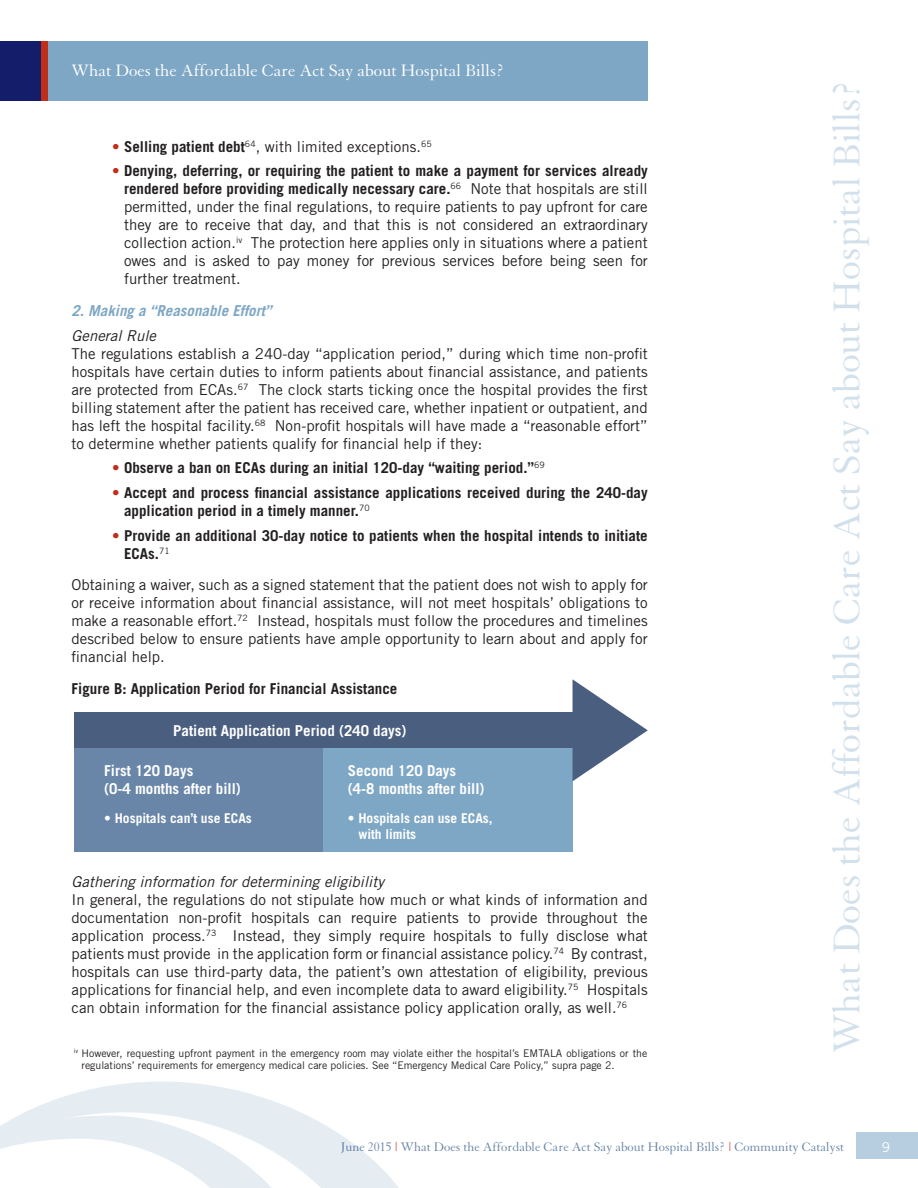
<style>
.page{position:relative;width:918px;height:1188px;background:#fff}
.page>*{position:absolute;margin:0;border:0;box-sizing:border-box;transform-origin:0 0}
.t1{font:40.5px "Granjon";color:#d2e0ec}
.t2{font:18px "Granjon";color:#fff}
.t3{font:15px/18px "Trade Gothic";color:#231f20;text-align:justify}
.t4{font:700 15px/18px "Trade Gothic";color:#231f20}
.t5{font:700 15px/18px "Trade Gothic";color:#fff}
.t6{font:italic 15px "Trade Gothic";color:#231f20}
.t7{font:italic 700 15px "Trade Gothic";color:#7ea7c5}
.t8{font:13.5px "Granjon";color:#6986a8}
.t9{font:700 13.5px/16.2px "Trade Gothic";color:#fff}
.t10{font:13.5px "Trade Gothic";color:#fff}
.t11{font:10.5px "Trade Gothic";color:#231f20}
.s1{color:#c02d19}
.s2{font-weight:700}
.s3{font-weight:400;color:#c02d19}
</style>
<div class="page">
<div style="left:0;top:42px;width:648px;height:59px;background:#7ea7c5"></div>
<div style="left:0;top:42px;width:48px;height:59px;background:#c02d19"></div>
<div style="left:0;top:42px;width:40px;height:59px;background:#131d6a"></div>
<div style="left:857px;top:1133px;width:61px;height:26px;background:#b7cee0"></div>
<svg style="left:18px;top:1081px;width:381px;height:107px;fill:#eaf1f5"></svg>
<svg style="left:0;top:1116px;width:314px;height:72px"></svg>
<div style="left:74px;top:743px;width:249px;height:109px;background:#6986a8"></div>
<div style="left:323px;top:743px;width:250px;height:109px;background:#7ea7c5"></div>
<svg style="left:573px;top:679px;width:75px;height:102px"></svg>
<div style="left:74px;top:713px;width:499px;height:35px;background:#4a5e7f"></div>
<p class="t2" style="left:72px;top:61px;width:434px">What Does the Affordable Care Act Say about Hospital Bills?</p>
<p class="t3" style="left:112px;top:137px;width:321px"><span class="s1">•</span> <span class="s2">Selling patient debt</span><sup>64</sup>, with limited exceptions.<sup>65</sup></p>
<p class="t3" style="left:124px;top:162px;width:525px;text-indent:-12px"><span class="s1">•</span> <span class="s2">Denying, deferring, or requiring the patient to make a payment for services already rendered before providing medically necessary care.</span><sup>66</sup> Note that hospitals are still permitted, under the final regulations, to require patients to pay upfront for care they are to receive that day, and that this is not considered an extraordinary collection action.<sup>iv</sup> The protection here applies only in situations where a patient owes and is asked to pay money for previous services before being seen for further treatment.</p>
<p class="t7" style="left:72px;top:301px;width:202px">2. Making a “Reasonable Effort”</p>
<p class="t6" style="left:72px;top:326px;width:86px">General Rule</p>
<p class="t3" style="left:72px;top:344px;width:578px">The regulations establish a 240-day “application period,” during which time non-profit hospitals have certain duties to inform patients about financial assistance, and patients are protected from ECAs.<sup>67</sup> The clock starts ticking once the hospital provides the first billing statement after the patient has received care, whether inpatient or outpatient, and has left the hospital facility.<sup>68</sup> Non-profit hospitals will have made a “reasonable effort” to determine whether patients qualify for financial help if they:</p>
<p class="t4" style="left:112px;top:459px;width:434px"><span class="s3">•</span> Observe a ban on ECAs during an initial 120-day “waiting period.”<sup>69</sup></p>
<p class="t4" style="left:124px;top:484px;width:525px;text-indent:-12px"><span class="s3">•</span> Accept and process financial assistance applications received during the 240-day application period in a timely manner.<sup>70</sup></p>
<p class="t4" style="left:124px;top:526px;width:525px;text-indent:-12px"><span class="s3">•</span> Provide an additional 30-day notice to patients when the hospital intends to initiate<br>ECAs.<sup>71</sup></p>
<p class="t3" style="left:72px;top:576px;width:578px">Obtaining a waiver, such as a signed statement that the patient does not wish to apply for or receive information about financial assistance, will not meet hospitals’ obligations to make a reasonable effort.<sup>72</sup> Instead, hospitals must follow the procedures and timelines described below to ensure patients have ample opportunity to learn about and apply for financial help.</p>
<p class="t4" style="left:72px;top:679px;width:327px">Figure B: Application Period for Financial Assistance</p>
<p class="t5" style="left:173px;top:722px;width:235px">Patient Application Period (240 days)</p>
<p class="t5" style="left:104px;top:762px;width:138px">First 120 Days<br>(0-4 months after bill)</p>
<p class="t5" style="left:348px;top:762px;width:138px">Second 120 Days (4-8 months after bill)</p>
<p class="t9" style="left:358px;top:809px;width:136px;text-indent:-11px">• Hospitals can use ECAs, with limits</p>
<p class="t9" style="left:104px;top:809px;width:149px">• Hospitals can’t use ECAs</p>
<p class="t6" style="left:72px;top:873px;width:314px">Gathering information for determining eligibility</p>
<p class="t3" style="left:72px;top:891px;width:578px">In general, the regulations do not stipulate how much or what kinds of information and documentation non-profit hospitals can require patients to provide throughout the application process.<sup>73</sup> Instead, they simply require hospitals to fully disclose what patients must provide in the application form or financial assistance policy.<sup>74</sup> By contrast, hospitals can use third-party data, the patient’s own attestation of eligibility, previous applications for financial help, and even incomplete data to award eligibility.<sup>75</sup> Hospitals can obtain information for the financial assistance policy application orally, as well.<sup>76</sup></p>
<p class="t11" style="left:74px;top:1047px;width:575px"><sup>iv</sup> However, requesting upfront payment in the emergency room may violate either the hospital’s EMTALA obligations or the</p>
<p class="t11" style="left:82px;top:1059px;width:535px">regulations’ requirements for emergency medical care policies. See “Emergency Medical Care Policy,” supra page 2.</p>
<h1 class="t1" style="left:825px;top:1053px;width:975px;rotate:-90deg">What Does the Affordable Care Act Say about Hospital Bills?</h1>
<p class="t8" style="left:341px;top:1140px;width:505px">June 2015 <span class="s1">|</span> What Does the Affordable Care Act Say about Hospital Bills? <span class="s1">|</span> Community Catalyst</p>
<p class="t10" style="left:882px;top:1139px;width:10px">9</p>
</div>
